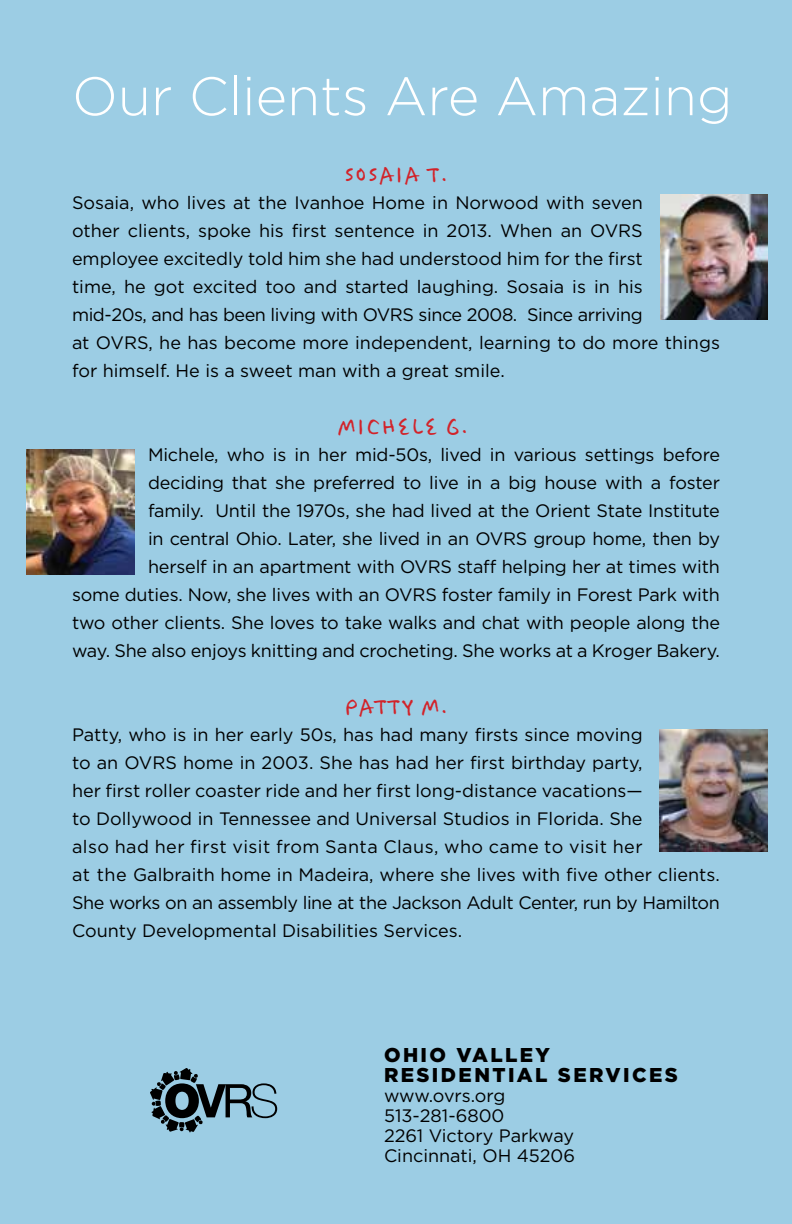
<style>
.page{position:relative;width:792px;height:1224px;background:#9ccde4}
.page>*{position:absolute;margin:0;border:0;box-sizing:border-box;transform-origin:0 0}
.t1{font:300 54px "Gotham";color:#fff}
.t2{font:28px "Felt Tip Woman";color:#d2232a}
.t3{font:900 20px/20px "Gotham";letter-spacing:.12em;color:#000}
.t4{font:18px/28px "Gotham";letter-spacing:-.01em;color:#000}
</style>
<div class="page">
<svg style="left:150px;top:1068px;width:127px;height:64px"></svg>
<img style="left:661px;top:194px;width:107px;height:126px">
<img style="left:659px;top:729px;width:109px;height:123px">
<img style="left:27px;top:449px;width:107px;height:126px">
<h1 class="t1" style="left:72px;top:62px;width:662px">Our Clients Are Amazing</h1>
<h2 class="t2" style="left:344px;top:157px;width:106px">SOSAIA T.</h2>
<p class="t4" style="left:72px;top:189px;width:650px">Sosaia, who lives at the Ivanhoe Home in Norwood with seven<br>other clients, spoke his first sentence in 2013. When an OVRS employee excitedly told him she had understood him for the first<br>time, he got excited too and started laughing. Sosaia is in his mid-20s, and has been living with OVRS since 2008. Since arriving<br>at OVRS, he has become more independent, learning to do more things for himself. He is a sweet man with a great smile.</p>
<h2 class="t2" style="left:337px;top:409px;width:133px">MICHELE G.</h2>
<p class="t4" style="left:72px;top:441px;width:650px;text-align:right">Michele, who is in her mid-50s, lived in various settings before deciding that she preferred to live in a big house with a foster<br>family. Until the 1970s, she had lived at the Orient State Institute<br>in central Ohio. Later, she lived in an OVRS group home, then by<br>herself in an apartment with OVRS staff helping her at times with<br>some duties. Now, she lives with an OVRS foster family in Forest Park with two other clients. She loves to take walks and chat with people along the way. She also enjoys knitting and crocheting. She works at a Kroger Bakery.</p>
<h2 class="t2" style="left:344px;top:689px;width:106px">PATTY M.</h2>
<p class="t4" style="left:72px;top:721px;width:649px">Patty, who is in her early 50s, has had many firsts since moving<br>to an OVRS home in 2003. She has had her first birthday party,<br>her first roller coaster ride and her first long-distance vacations—<br>to Dollywood in Tennessee and Universal Studios in Florida. She<br>also had her first visit from Santa Claus, who came to visit her<br>at the Galbraith home in Madeira, where she lives with five other clients.<br>She works on an assembly line at the Jackson Adult Center, run by Hamilton County Developmental Disabilities Services.</p>
<p class="t3" style="left:384px;top:1045px;width:295px">OHIO VALLEY<br>RESIDENTIAL SERVICES</p>
<p class="t4" style="left:384px;top:1085px;width:193px;line-height:20px">www.ovrs.org<br>513-281-6800<br>2261 Victory Parkway<br>Cincinnati, OH 45206</p>
</div>
